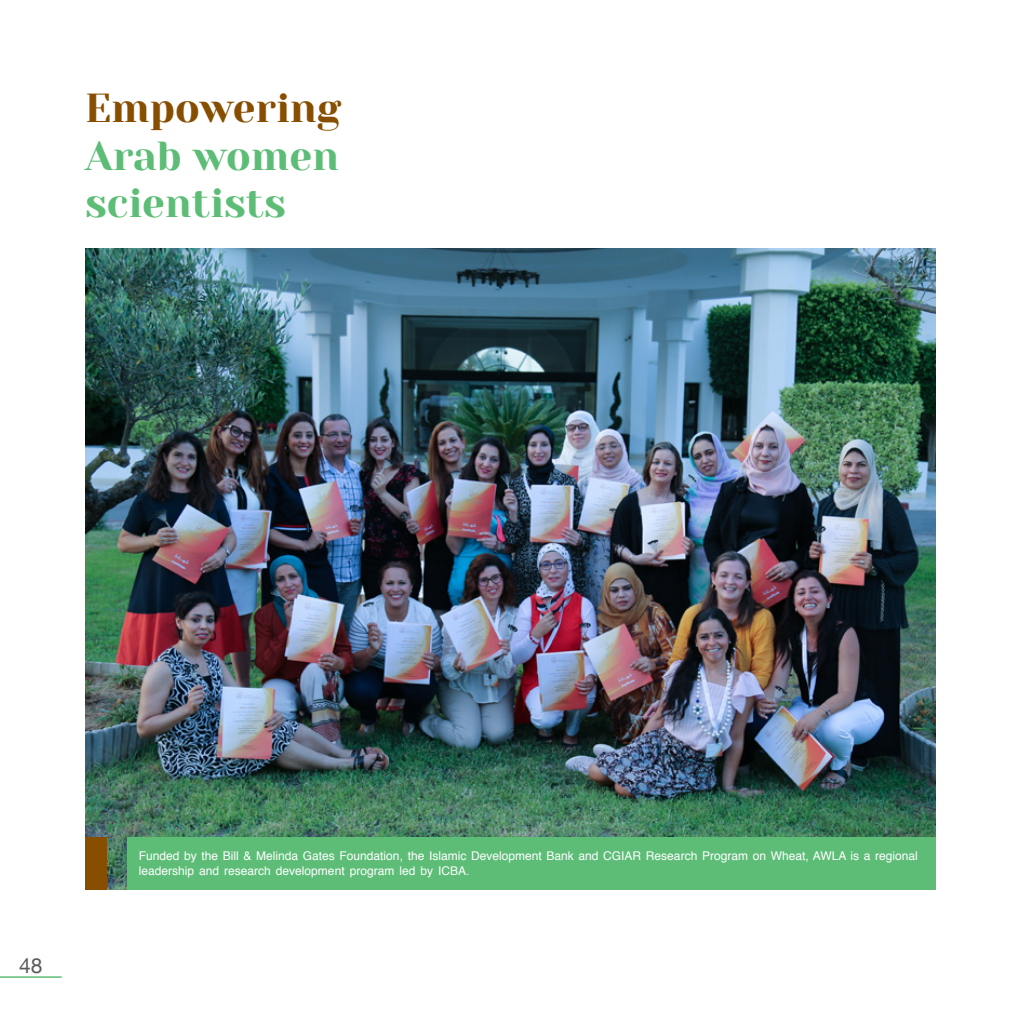
<style>
.page{position:relative;width:1021px;height:1021px;background:#fff}
.page>*{position:absolute;margin:0;border:0;box-sizing:border-box;transform-origin:0 0}
.t1{font:40.5px/47.4px "Yeseva One";color:#5dbd77}
.t2{font:40.5px "Yeseva One";color:#884e00}
.t3{font:21px "Helvetica Neue";color:#58595b}
.t4{font:12px/14.4px "Helvetica";color:#fff}
</style>
<div class="page">
<img style="left:85px;top:248px;width:850px;height:641px">
<div style="left:85px;top:837px;width:21px;height:52px;background:#884e00"></div>
<div style="left:128px;top:837px;width:807px;height:52px;background:#5dbd77"></div>
<hr style="left:0;top:976px;width:62px;height:1px;background:#5dbd77">
<h1 class="t2" style="left:85px;top:84px;width:258px">Empowering</h1>
<h1 class="t1" style="left:85px;top:133px;width:256px">Arab women scientists</h1>
<h2 class="t3" style="left:19px;top:950px;width:25px">48</h2>
<p class="t4" style="left:139px;top:849px;width:780px">Funded by the Bill &amp; Melinda Gates Foundation, the Islamic Development Bank and CGIAR Research Program on Wheat, AWLA is a regional leadership and research development program led by ICBA.</p>
</div>
